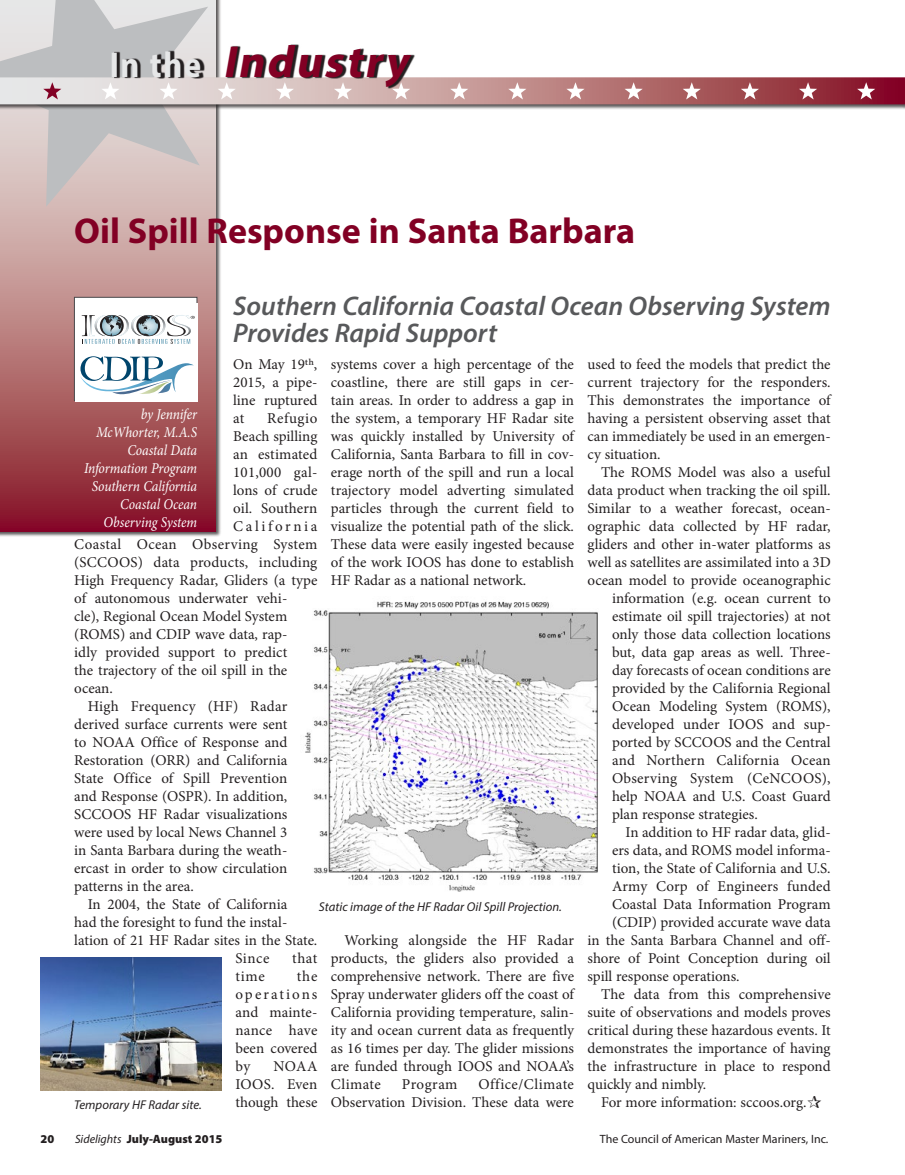
<style>
.page{position:relative;width:905px;height:1175px;background:#fff}
.page>*{position:absolute;margin:0;border:0;box-sizing:border-box;transform-origin:0 0}
.t1{font:italic 700 45px "Myriad Pro";color:#820024}
.HEAD_24_28{font:700 36px "Myriad Pro";color:#820024}
.HEAD__18_18{font:italic 600 27px/27px "Myriad Pro";color:#58595b}
.BODY{font:15px/18px "Minion Pro";color:#231f20;text-align:justify}
.BODY__first_para{font:15px/18px "Minion Pro";letter-spacing:.005em;color:#231f20;text-align:justify}
.t2{font:italic 15px/18px "Minion Pro";letter-spacing:-.01em;color:#fff;text-align:right;scale:.9 1}
.BODY-2{font:15px "Minion Pro";letter-spacing:.02em;color:#231f20}
.t3{font:italic 12.75px "Myriad Pro";color:#231f20}
.t4{font:12px "Myriad Pro";color:#231f20}
.t5{font:900 12px "Myriad Pro";color:#231f20}
.s1{font-style:normal;font-size:36px;color:#e6e7e8}
.s2{font-weight:400;font-style:italic}
</style>
<div class="page">
<div style="left:0;top:0;width:221px;height:537px;background:#231f20;opacity:.75"></div>
<svg style="left:0;top:0;width:215px;height:531px"></svg>
<div style="left:74px;top:297px;width:123px;height:103px;background:#fff;border:1px solid #4a4a4d"></div>
<div style="left:75px;top:303px;width:122px;height:99px;background:#fff"></div>
<svg style="left:80px;top:356px;width:114px;height:47px"></svg>
<svg style="left:904px;top:77px;width:1px;height:32px"></svg>
<svg style="left:0;top:0;width:208px;height:207px"></svg>
<div style="left:0;top:77px;width:904px;height:33px;background:#231f20;opacity:.75"></div>
<svg style="left:0;top:77px;width:904px;height:27px"></svg>
<svg style="left:226px;top:44px;width:189px;height:45px"></svg>
<svg style="left:114px;top:51px;width:90px;height:28px"></svg>
<svg style="left:43px;top:82px;width:18px;height:17px"></svg>
<svg style="left:101px;top:82px;width:18px;height:17px"></svg>
<svg style="left:159px;top:82px;width:19px;height:17px"></svg>
<svg style="left:218px;top:82px;width:18px;height:17px"></svg>
<svg style="left:276px;top:82px;width:18px;height:17px"></svg>
<svg style="left:334px;top:82px;width:18px;height:17px"></svg>
<svg style="left:392px;top:82px;width:18px;height:17px"></svg>
<svg style="left:450px;top:82px;width:18px;height:17px"></svg>
<svg style="left:508px;top:82px;width:18px;height:17px"></svg>
<svg style="left:566px;top:82px;width:18px;height:17px"></svg>
<svg style="left:624px;top:82px;width:18px;height:17px"></svg>
<svg style="left:682px;top:82px;width:18px;height:17px"></svg>
<svg style="left:740px;top:82px;width:19px;height:17px"></svg>
<svg style="left:799px;top:82px;width:18px;height:17px"></svg>
<svg style="left:857px;top:82px;width:18px;height:17px"></svg>
<svg style="left:82px;top:315px;width:113px;height:29px"></svg>
<img style="left:140px;top:318px;width:16px;height:3px">
<img style="left:305px;top:601px;width:293px;height:290px">
<img style="left:40px;top:957px;width:182px;height:133px">
<h1 class="t1" style="left:110px;top:33px;width:309px"><span class="s1">I n t h e</span> Industry</h1>
<p class="HEAD_24_28" style="left:74px;top:207px;width:562px">Oil Spill Response in Santa Barbara</p>
<p class="HEAD__18_18" style="left:233px;top:292px;width:599px">Southern California Coastal Ocean Observing System<br>Provides Rapid Support</p>
<p class="BODY__first_para" style="left:233px;top:355px;width:86px">On May 19th, 2015, a pipe&shy;line ruptured at</p>
<p class="BODY" style="left:331px;top:355px;width:245px">systems cover a high percentage of the coastline, there are still gaps in cer&shy;tain areas. In order to address a gap in the system, a temporary HF Radar site was quickly installed by University of California, Santa Barbara to fill in cov&shy;erage north of the spill and run a local trajectory model adverting simulated particles through the current field to visualize the potential path of the slick.<br>These data were easily ingested because of the work IOOS has done to establish HF Radar as a national network.</p>
<p class="BODY" style="left:587px;top:355px;width:245px">used to feed the models that predict the current trajectory for the responders.<br>This demonstrates the importance of having a persistent observing asset that can immediately be used in an emergen&shy;cy situation.</p>
<p class="BODY" style="left:601px;top:463px;width:231px">The ROMS Model was also a useful</p>
<p class="BODY" style="left:587px;top:481px;width:245px">data product when tracking the oil spill.</p>
<p class="BODY" style="left:587px;top:499px;width:245px">Similar to a weather forecast, ocean-</p>
<p class="BODY" style="left:587px;top:517px;width:245px">ographic data collected by HF radar,</p>
<p class="BODY" style="left:587px;top:535px;width:244px">gliders and other in-water platforms as</p>
<p class="BODY" style="left:587px;top:553px;width:245px">well as satellites are assimilated into a 3D</p>
<p class="BODY" style="left:587px;top:571px;width:244px">ocean model to provide oceanographic</p>
<p class="BODY" style="left:612px;top:589px;width:220px">information (e.g. ocean current to</p>
<p class="BODY" style="left:612px;top:607px;width:220px">estimate oil spill trajectories) at not</p>
<p class="BODY" style="left:612px;top:625px;width:220px">only those data collection locations</p>
<p class="BODY" style="left:612px;top:643px;width:220px">but, data gap areas as well. Three-</p>
<p class="BODY" style="left:612px;top:661px;width:220px">day forecasts of ocean conditions are</p>
<p class="BODY" style="left:612px;top:679px;width:220px">provided by the California Regional</p>
<p class="BODY" style="left:612px;top:697px;width:220px">Ocean Modeling System (ROMS),</p>
<p class="BODY" style="left:612px;top:715px;width:220px">developed under IOOS and sup-</p>
<p class="BODY" style="left:612px;top:733px;width:220px">ported by SCCOOS and the Central</p>
<p class="BODY" style="left:612px;top:751px;width:220px">and Northern California Ocean</p>
<p class="BODY-2" style="left:612px;top:768px;width:220px">Observing System (CeNCOOS),</p>
<p class="BODY" style="left:612px;top:787px;width:220px">help NOAA and U.S. Coast Guard</p>
<p class="BODY" style="left:612px;top:805px;width:147px">plan response strategies.</p>
<p class="BODY" style="left:625px;top:823px;width:207px">In addition to HF radar data, glid-</p>
<p class="BODY" style="left:612px;top:841px;width:220px">ers data, and ROMS model informa-</p>
<p class="BODY" style="left:612px;top:859px;width:220px">tion, the State of California and U.S.</p>
<p class="BODY" style="left:612px;top:877px;width:220px">Army Corp of Engineers funded</p>
<p class="BODY" style="left:612px;top:895px;width:220px">Coastal Data Information Program</p>
<p class="BODY" style="left:612px;top:913px;width:220px">(CDIP) provided accurate wave data</p>
<p class="BODY" style="left:587px;top:931px;width:245px">in the Santa Barbara Channel and off-</p>
<p class="BODY" style="left:587px;top:949px;width:245px">shore of Point Conception during oil</p>
<p class="BODY" style="left:587px;top:967px;width:153px">spill response operations.</p>
<p class="BODY" style="left:587px;top:985px;width:245px;text-indent:14px">The data from this comprehensive suite of observations and models proves critical during these hazardous events. It demonstrates the importance of having the infrastructure in place to respond quickly and nimbly.</p>
<p class="BODY" style="left:601px;top:1093px;width:207px">For more information: sccoos.org.</p>
<p class="t2" style="left:84px;top:405px;width:127px">by Jennifer<br>McWhorter, M.A.S<br>Coastal Data<br>Information Program<br>Southern California<br>Coastal Ocean<br>Observing System</p>
<p class="BODY__first_para" style="left:267px;top:409px;width:52px">Refugio</p>
<p class="BODY__first_para" style="left:233px;top:427px;width:86px">Beach spilling</p>
<p class="BODY__first_para" style="left:233px;top:445px;width:86px">an estimated</p>
<p class="BODY__first_para" style="left:233px;top:463px;width:86px">101,000 gal-</p>
<p class="BODY__first_para" style="left:233px;top:481px;width:86px">lons of crude</p>
<p class="BODY__first_para" style="left:233px;top:499px;width:86px">oil. Southern</p>
<p class="BODY__first_para" style="left:233px;top:517px;width:86px">California</p>
<p class="BODY__first_para" style="left:74px;top:535px;width:244px">Coastal Ocean Observing System</p>
<p class="BODY__first_para" style="left:74px;top:553px;width:244px">(SCCOOS) data products, including</p>
<p class="BODY__first_para" style="left:74px;top:571px;width:245px">High Frequency Radar, Gliders (a type</p>
<p class="BODY__first_para" style="left:74px;top:589px;width:214px">of autonomous underwater vehi-</p>
<p class="BODY__first_para" style="left:74px;top:607px;width:214px">cle), Regional Ocean Model System</p>
<p class="BODY__first_para" style="left:74px;top:625px;width:214px">(ROMS) and CDIP wave data, rap-</p>
<p class="BODY__first_para" style="left:74px;top:643px;width:214px">idly provided support to predict</p>
<p class="BODY__first_para" style="left:74px;top:661px;width:214px">the trajectory of the oil spill in the</p>
<p class="BODY__first_para" style="left:74px;top:679px;width:40px">ocean.</p>
<p class="BODY" style="left:74px;top:697px;width:215px;text-indent:14px">High Frequency (HF) Radar derived surface currents were sent to NOAA Office of Response and Restoration (ORR) and California State Office of Spill Prevention and Response (OSPR). In addition, SCCOOS HF Radar visualizations were used by local News Channel 3 in Santa Barbara during the weath&shy;ercast in order to show circulation patterns in the area.</p>
<p class="BODY" style="left:88px;top:895px;width:201px">In 2004, the State of California</p>
<p class="BODY" style="left:74px;top:913px;width:214px">had the foresight to fund the instal-</p>
<p class="BODY" style="left:74px;top:931px;width:245px">lation of 21 HF Radar sites in the State.</p>
<p class="BODY" style="left:235px;top:949px;width:35px">Since</p>
<p class="BODY" style="left:292px;top:949px;width:27px">that</p>
<p class="BODY" style="left:235px;top:967px;width:31px">time</p>
<p class="t3" style="left:319px;top:899px;width:244px">Static image of the HF Radar Oil Spill Projection.</p>
<p class="BODY" style="left:331px;top:931px;width:245px;text-indent:14px">Working alongside the HF Radar products, the gliders also provided a comprehensive network. There are five Spray underwater gliders off the coast of California providing temperature, salin&shy;ity and ocean current data as frequently as 16 times per day. The glider missions are funded through IOOS and NOAA’s Climate</p>
<p class="BODY" style="left:235px;top:967px;width:83px;text-indent:61px">the operations and mainte&shy;nance have been covered by</p>
<p class="BODY" style="left:235px;top:1057px;width:83px;text-indent:38px">NOAA IOOS. Even though these</p>
<p class="BODY" style="left:331px;top:1075px;width:245px;text-align:right">Office/Climate<br>Observation Division. These data were</p>
<p class="BODY" style="left:402px;top:1075px;width:57px">Program</p>
<p class="t3" style="left:74px;top:1096px;width:129px">Temporary HF Radar site.</p>
<p class="t5" style="left:40px;top:1131px;width:15px">20</p>
<p class="t5" style="left:75px;top:1131px;width:149px"><span class="s2">Sidelights</span> July-August 2015</p>
<p class="t4" style="left:599px;top:1132px;width:230px">The Council of American Master Mariners, Inc.</p>
</div>
